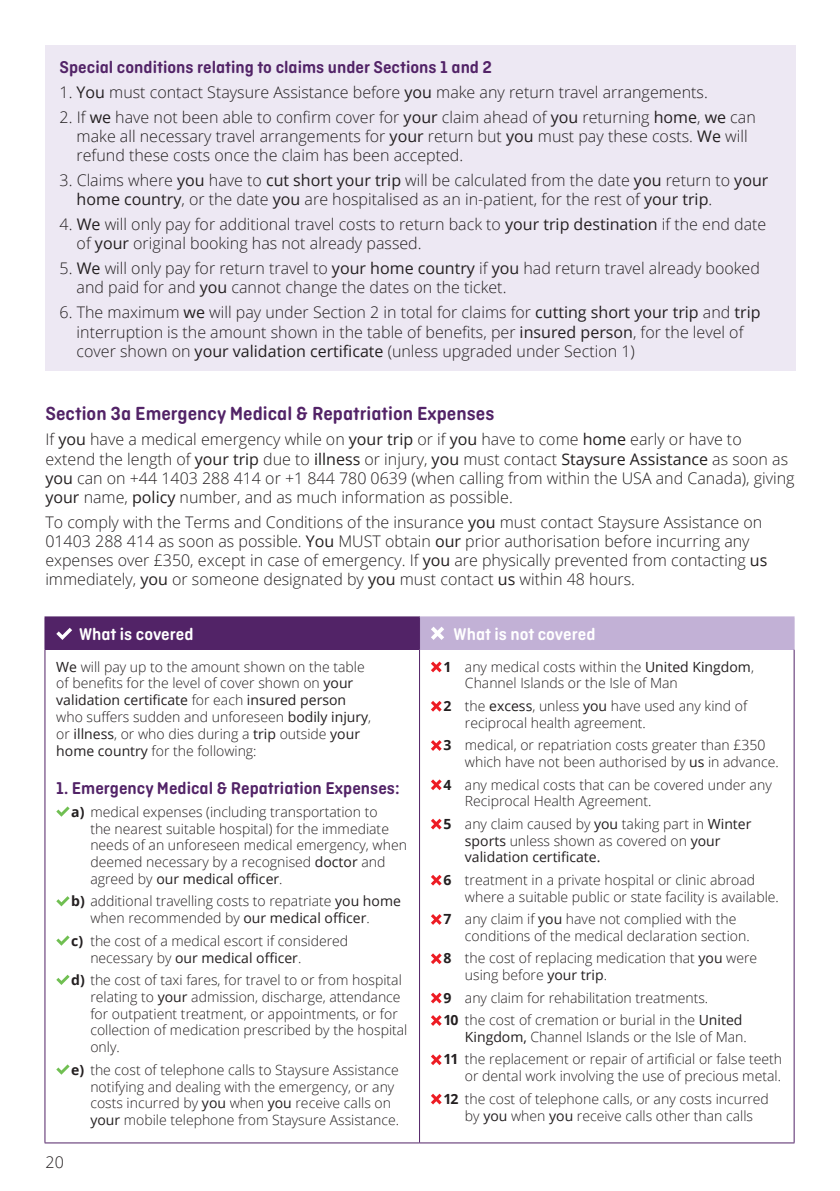
<style>
.page{position:relative;width:840px;height:1191px;background:#fff}
.page>*{position:absolute;margin:0;border:0;box-sizing:border-box;transform-origin:0 0}
.t1{font:600 20px "Ciutadella Rounded";color:#522367}
.t2{font:600 18px "Ciutadella Rounded";color:#522367}
.t3{font:600 18px "Ciutadella Rounded";color:#fff}
.t4{font:300 16px/19.2px "Open Sans";color:#231f20}
.t5{font:300 14px/16.8px "Open Sans";color:#231f20}
.s1{font-weight:400}
.s2{font-weight:700}
</style>
<div class="page">
<div style="left:45px;top:617px;width:374px;height:32px;background:#522367"></div>
<div style="left:419px;top:617px;width:374px;height:32px;background:#c2b1d6"></div>
<hr style="left:45px;top:649px;width:1px;height:493px;background:#522367">
<hr style="left:419px;top:649px;width:1px;height:493px;background:#522367">
<hr style="left:793px;top:649px;width:1px;height:493px;background:#522367">
<hr style="left:45px;top:1142px;width:374px;height:1px;background:#522367">
<hr style="left:419px;top:1142px;width:375px;height:1px;background:#522367">
<hr style="left:420px;top:616px;width:374px;height:1px;background:#c2b1d6">
<hr style="left:793px;top:617px;width:1px;height:32px;background:#c2b1d6">
<hr style="left:44px;top:616px;width:376px;height:1px;background:#522367">
<hr style="left:44px;top:617px;width:1px;height:32px;background:#522367">
<hr style="left:419px;top:617px;width:1px;height:32px;background:#522367">
<svg style="left:56px;top:628px;width:16px;height:12px"></svg>
<svg style="left:431px;top:627px;width:13px;height:13px"></svg>
<svg style="left:56px;top:806px;width:14px;height:10px"></svg>
<svg style="left:56px;top:896px;width:14px;height:10px"></svg>
<svg style="left:56px;top:935px;width:14px;height:10px"></svg>
<svg style="left:56px;top:974px;width:14px;height:11px"></svg>
<svg style="left:56px;top:1064px;width:14px;height:10px"></svg>
<svg style="left:431px;top:661px;width:10px;height:11px"></svg>
<svg style="left:431px;top:701px;width:10px;height:10px"></svg>
<svg style="left:431px;top:740px;width:10px;height:11px"></svg>
<svg style="left:431px;top:779px;width:10px;height:11px"></svg>
<svg style="left:431px;top:818px;width:10px;height:11px"></svg>
<svg style="left:431px;top:875px;width:10px;height:10px"></svg>
<svg style="left:431px;top:914px;width:10px;height:11px"></svg>
<svg style="left:431px;top:953px;width:10px;height:11px"></svg>
<svg style="left:431px;top:992px;width:10px;height:11px"></svg>
<svg style="left:431px;top:1015px;width:10px;height:11px"></svg>
<svg style="left:431px;top:1054px;width:10px;height:11px"></svg>
<svg style="left:431px;top:1093px;width:10px;height:11px"></svg>
<div style="left:45px;top:45px;width:750px;height:326px;background:#ede8f3"></div>
<p class="t2" style="left:60px;top:57px;width:434px">Special conditions relating to claims under Sections 1 and 2</p>
<p class="t4" style="left:60px;top:82px;width:649px">1. <span class="s1">You</span> must contact Staysure Assistance before <span class="s1">you</span> make any return travel arrangements.</p>
<p class="t4" style="left:77px;top:107px;width:680px;text-indent:-17px">2. If <span class="s1">we</span> have not been able to confirm cover for <span class="s1">your</span> claim ahead of <span class="s1">you</span> returning <span class="s1">home</span>, <span class="s1">we</span> can make all necessary travel arrangements for <span class="s1">your</span> return but <span class="s1">you</span> must pay these costs. <span class="s1">We</span> will refund these costs once the claim has been accepted.</p>
<p class="t4" style="left:77px;top:170px;width:693px;text-indent:-17px">3. Claims where <span class="s1">you</span> have to <span class="s1">cut short your trip</span> will be calculated from the date <span class="s1">you</span> return to <span class="s1">your home country</span>, or the date <span class="s1">you</span> are hospitalised as an in-patient, for the rest of <span class="s1">your trip</span>.</p>
<p class="t4" style="left:77px;top:214px;width:690px;text-indent:-17px">4. <span class="s1">We</span> will only pay for additional travel costs to return back to <span class="s1">your trip destination</span> if the end date of <span class="s1">your</span> original booking has not already passed.</p>
<p class="t4" style="left:77px;top:258px;width:684px;text-indent:-17px">5. <span class="s1">We</span> will only pay for return travel to <span class="s1">your home country</span> if <span class="s1">you</span> had return travel already booked and paid for and <span class="s1">you</span> cannot change the dates on the ticket.</p>
<p class="t4" style="left:77px;top:302px;width:685px;text-indent:-17px">6. The maximum <span class="s1">we</span> will pay under Section 2 in total for claims for <span class="s1">cutting short your trip</span> and <span class="s1">trip </span>interruption is the amount shown in the table of benefits, per <span class="s1">insured person</span>, for the level of cover shown on <span class="s1">your validation certificate</span> (unless upgraded under Section 1)</p>
<h1 class="t1" style="left:45px;top:402px;width:450px">Section 3a Emergency Medical &amp; Repatriation Expenses</h1>
<p class="t4" style="left:45px;top:429px;width:750px">If <span class="s1">you</span> have a medical emergency while on <span class="s1">your trip</span> or if <span class="s1">you</span> have to come <span class="s1">home</span> early or have to extend the length of <span class="s1">your trip</span> due to <span class="s1">illness</span> or injury, <span class="s1">you</span> must contact <span class="s1">Staysure Assistance</span> as soon as <span class="s1">you</span> can on +44 1403 288 414 or +1 844 780 0639 (when calling from within the USA and Canada), giving <span class="s1">your</span> name, <span class="s1">policy</span> number, and as much information as possible.</p>
<p class="t4" style="left:45px;top:512px;width:723px">To comply with the Terms and Conditions of the insurance <span class="s1">you</span> must contact Staysure Assistance on 01403 288 414 as soon as possible. <span class="s1">You</span> MUST obtain <span class="s1">our</span> prior authorisation before incurring any expenses over £350, except in case of emergency. If <span class="s1">you</span> are physically prevented from contacting <span class="s1">us </span>immediately, <span class="s1">you</span> or someone designated by <span class="s1">you</span> must contact <span class="s1">us</span> within 48 hours.</p>
<p class="t3" style="left:79px;top:624px;width:116px">What is covered</p>
<p class="t3" style="left:453px;top:624px;width:143px">What is not covered</p>
<p class="t5" style="left:56px;top:657px;width:316px"><span class="s1">We</span> will pay up to the amount shown on the table of benefits for the level of cover shown on <span class="s1">your validation certificate</span> for each <span class="s1">insured person </span>who suffers sudden and unforeseen <span class="s1">bodily injury</span>, or <span class="s1">illness</span>, or who dies during a <span class="s1">trip</span> outside <span class="s1">your home country</span> for the following:</p>
<p class="t2" style="left:56px;top:778px;width:344px">1. Emergency Medical &amp; Repatriation Expenses:</p>
<p class="t5" style="left:90px;top:803px;width:318px;text-indent:-19px"><span class="s2">a)</span> medical expenses (including transportation to<br>the nearest suitable hospital) for the immediate needs of an unforeseen medical emergency, when deemed necessary by a recognised <span class="s1">doctor</span> and agreed by <span class="s1">our medical officer</span>.</p>
<p class="t5" style="left:90px;top:892px;width:312px;text-indent:-19px"><span class="s2">b)</span> additional travelling costs to repatriate <span class="s1">you home </span>when recommended by <span class="s1">our medical officer</span>.</p>
<p class="t5" style="left:90px;top:931px;width:259px;text-indent:-19px"><span class="s2">c)</span> the cost of a medical escort if considered necessary by <span class="s1">our medical officer</span>.</p>
<p class="t5" style="left:90px;top:971px;width:318px;text-indent:-19px"><span class="s2">d)</span> the cost of taxi fares, for travel to or from hospital relating to <span class="s1">your</span> admission, discharge, attendance for outpatient treatment, or appointments, or for collection of medication prescribed by the hospital only.</p>
<p class="t5" style="left:90px;top:1060px;width:310px;text-indent:-19px"><span class="s2">e)</span> the cost of telephone calls to Staysure Assistance notifying and dealing with the emergency, or any costs incurred by <span class="s1">you</span> when <span class="s1">you</span> receive calls on <span class="s1">your</span> mobile telephone from Staysure Assistance.</p>
<p class="t5" style="left:464px;top:658px;width:290px;text-indent:-22px"><span class="s2">1</span> any medical costs within the <span class="s1">United Kingdom</span>,<br>Channel Islands or the Isle of Man</p>
<p class="t5" style="left:464px;top:697px;width:283px;text-indent:-22px"><span class="s2">2</span> the <span class="s1">excess</span>, unless <span class="s1">you</span> have used any kind of reciprocal health agreement.</p>
<p class="t5" style="left:464px;top:736px;width:315px;text-indent:-22px"><span class="s2">3</span> medical, or repatriation costs greater than £350 which have not been authorised by <span class="s1">us</span> in advance.</p>
<p class="t5" style="left:464px;top:775px;width:308px;text-indent:-22px"><span class="s2">4</span> any medical costs that can be covered under any<br>Reciprocal Health Agreement.</p>
<p class="t5" style="left:464px;top:815px;width:288px;text-indent:-22px"><span class="s2">5</span> any claim caused by <span class="s1">you</span> taking part in <span class="s1">Winter sports</span> unless shown as covered on <span class="s1">your validation certificate.</span></p>
<p class="t5" style="left:464px;top:871px;width:315px;text-indent:-22px"><span class="s2">6</span> treatment in a private hospital or clinic abroad where a suitable public or state facility is available.</p>
<p class="t5" style="left:464px;top:910px;width:286px;text-indent:-22px"><span class="s2">7</span> any claim if <span class="s1">you</span> have not complied with the conditions of the medical declaration section.</p>
<p class="t5" style="left:464px;top:949px;width:294px;text-indent:-22px"><span class="s2">8</span> the cost of replacing medication that <span class="s1">you</span> were using before <span class="s1">your trip</span>.</p>
<p class="t5" style="left:443px;top:986px;width:300px;line-height:22.4px"><span class="s2">9</span> any claim for rehabilitation treatments.<br><span class="s2">10</span> the cost of cremation or burial in the <span class="s1">United</span></p>
<p class="t5" style="left:443px;top:1025px;width:340px;line-height:22.4px;text-indent:22px"><span class="s1">Kingdom,</span> Channel Islands or the Isle of Man.<br><span class="s2">11</span> the replacement or repair of artificial or false teeth</p>
<p class="t5" style="left:443px;top:1064px;width:339px;line-height:22.4px;text-indent:22px">or dental work involving the use of precious metal.<br><span class="s2">12</span> the cost of telephone calls, or any costs incurred</p>
<p class="t5" style="left:464px;top:1106px;width:289px">by <span class="s1">you</span> when <span class="s1">you</span> receive calls other than calls</p>
<p class="t4" style="left:45px;top:1152px;width:20px">20</p>
</div>
